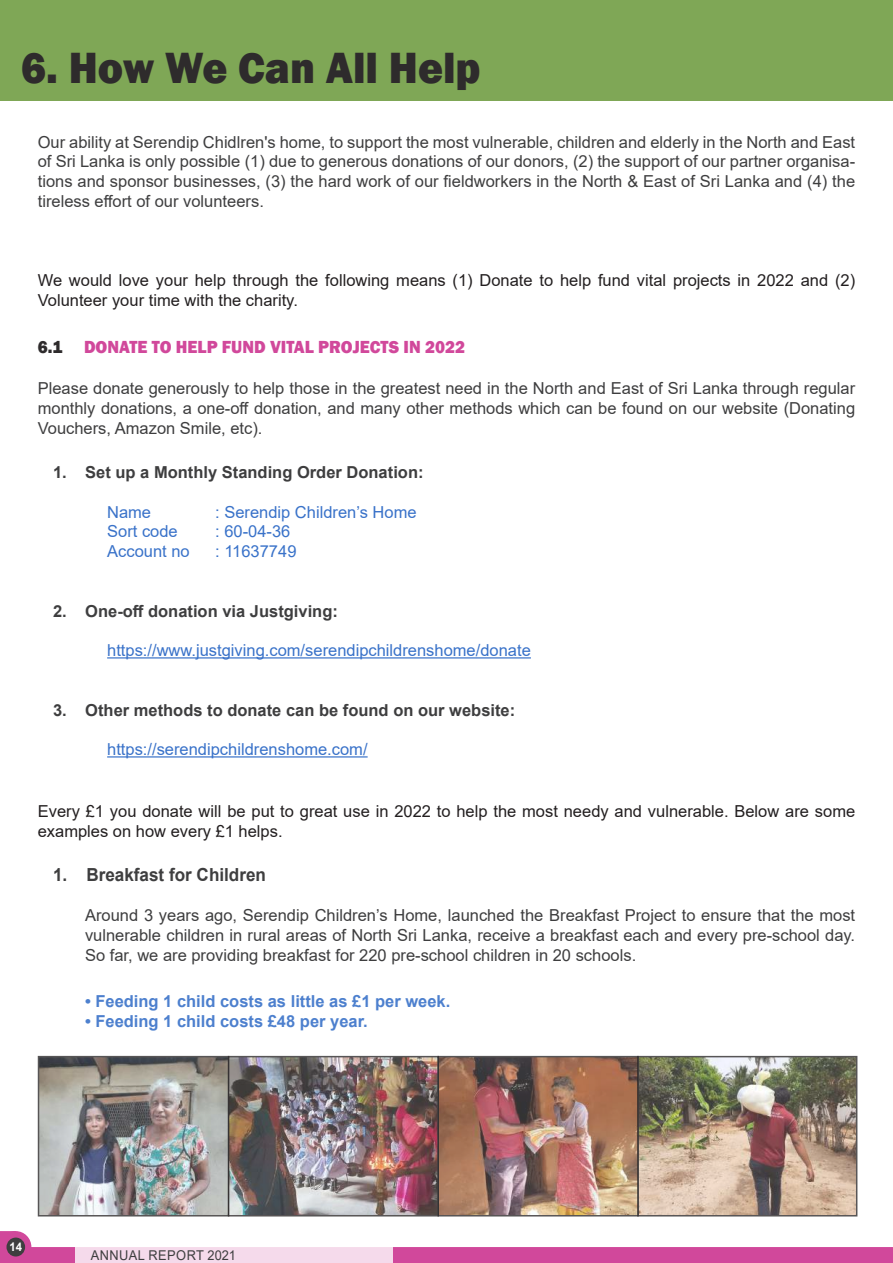
<style>
.page{position:relative;width:893px;height:1263px;background:#fff}
.page>*{position:absolute;margin:0;border:0;box-sizing:border-box;transform-origin:0 0}
.t1{font:800 45px "Franklin Gothic";color:#2e2b2c;scale:.95 1}
.t2{font:800 18px "Franklin Gothic";color:#d1489b;scale:.95 1}
.t3{font:700 18px "Arial";color:#3e3e3f;scale:.95 1}
.t4{font:16.5px/19.8px "Arial";color:#3e3e3f;text-align:justify}
.t5{font:16.5px/19.8px "Arial";color:#231f20}
.t6{font:16.5px "Arial";color:#3972c9}
.t7{font:700 16.5px "Arial";color:#3e3e3f}
.t8{font:700 16.5px "Arial";color:#4d80ce}
.t9{font:13.5px "Arial";letter-spacing:.035em;color:#3e3e3f;scale:.95 1}
.t10{font:700 12px "Arial";color:#fff;scale:.95 1}
.s1{color:#2e2b2c}
</style>
<div class="page">
<div style="left:0;top:0;width:893px;height:100px;background:#7fa756"></div>
<div style="left:1px;top:1232px;width:14px;height:30px;background:#d1489b"></div>
<div style="left:0;top:1231px;width:16px;height:32px;border:2px solid #d1489b"></div>
<div style="left:1px;top:1232px;width:30px;height:30px;background:#d1489b;border-radius:50%"></div>
<div style="left:0;top:1231px;width:31px;height:32px;border:2px solid #d1489b;border-radius:50%"></div>
<div style="left:17px;top:1248px;width:875px;height:14px;background:#d1489b"></div>
<div style="left:16px;top:1247px;width:877px;height:16px;border:2px solid #d1489b"></div>
<div style="left:76px;top:1247px;width:317px;height:16px;background:#f5daeb"></div>
<div style="left:7px;top:1237px;width:18px;height:19px;background:#3e3e3f;border-radius:50%"></div>
<hr style="left:107px;top:657px;width:424px;height:1px;background:#3972c9">
<hr style="left:107px;top:756px;width:261px;height:1px;background:#3972c9">
<img style="left:41px;top:1059px;width:813px;height:154px">
<div style="left:38px;top:1056px;width:191px;height:160px;border:2px solid #2e2b2c"></div>
<div style="left:637px;top:1056px;width:220px;height:160px;border:2px solid #2e2b2c"></div>
<div style="left:228px;top:1056px;width:211px;height:160px;border:2px solid #2e2b2c"></div>
<div style="left:437px;top:1056px;width:202px;height:160px;border:2px solid #2e2b2c"></div>
<hr style="left:892px;top:1070px;width:1px;height:183px;background:#e6e7e9">
<h1 class="t1" style="left:21px;top:39px;width:485px">6. How We Can All Help</h1>
<p class="t4" style="left:38px;top:132px;width:819px">Our ability at Serendip Chidlren's home, to support the most vulnerable, children and elderly in the North and East of Sri Lanka is only possible (1) due to generous donations of our donors, (2) the support of our partner organisa&shy;tions and sponsor businesses, (3) the hard work of our fieldworkers in the North &amp; East of Sri Lanka and (4) the tireless effort of our volunteers.</p>
<p class="t5" style="left:38px;top:270px;width:819px">We would love your help through the following means (1) Donate to help fund vital projects in 2022 and (2)<br>Volunteer your time with the charity.</p>
<p class="t2" style="left:38px;top:335px;width:451px"><span class="s1">6.1</span> DONATE TO HELP FUND VITAL PROJECTS IN 2022</p>
<p class="t4" style="left:38px;top:378px;width:819px">Please donate generously to help those in the greatest need in the North and East of Sri Lanka through regular monthly donations, a one-off donation, and many other methods which can be found on our website (Donating Vouchers, Amazon Smile, etc).</p>
<p class="t7" style="left:53px;top:460px;width:372px">1. Set up a Monthly Standing Order Donation:</p>
<p class="t6" style="left:107px;top:500px;width:46px">Name</p>
<p class="t6" style="left:215px;top:500px;width:203px">: Serendip Children’s Home</p>
<p class="t6" style="left:107px;top:520px;width:72px">Sort code</p>
<p class="t6" style="left:215px;top:520px;width:77px">: 60-04-36</p>
<p class="t6" style="left:107px;top:540px;width:84px">Account no</p>
<p class="t6" style="left:215px;top:540px;width:83px">: 11637749</p>
<p class="t7" style="left:53px;top:599px;width:286px">2. One-off donation via Justgiving:</p>
<p class="t6" style="left:107px;top:639px;width:425px">https://www.justgiving.com/serendipchildrenshome/donate</p>
<p class="t7" style="left:53px;top:698px;width:464px">3. Other methods to donate can be found on our website:</p>
<p class="t6" style="left:107px;top:738px;width:262px">https://serendipchildrenshome.com/</p>
<p class="t5" style="left:38px;top:801px;width:819px">Every £1 you donate will be put to great use in 2022 to help the most needy and vulnerable. Below are some examples on how every £1 helps.</p>
<p class="t3" style="left:53px;top:862px;width:226px">1. Breakfast for Children</p>
<p class="t4" style="left:85px;top:905px;width:772px">Around 3 years ago, Serendip Children’s Home, launched the Breakfast Project to ensure that the most vulnerable children in rural areas of North Sri Lanka, receive a breakfast each and every pre-school day.<br>So far, we are providing breakfast for 220 pre-school children in 20 schools.</p>
<p class="t8" style="left:85px;top:989px;width:367px">• Feeding 1 child costs as little as £1 per week.</p>
<p class="t8" style="left:85px;top:1009px;width:284px">• Feeding 1 child costs £48 per year.</p>
<p class="t10" style="left:9px;top:1239px;width:15px">14</p>
<p class="t9" style="left:91px;top:1246px;width:154px">ANNUAL REPORT 2021</p>
</div>
